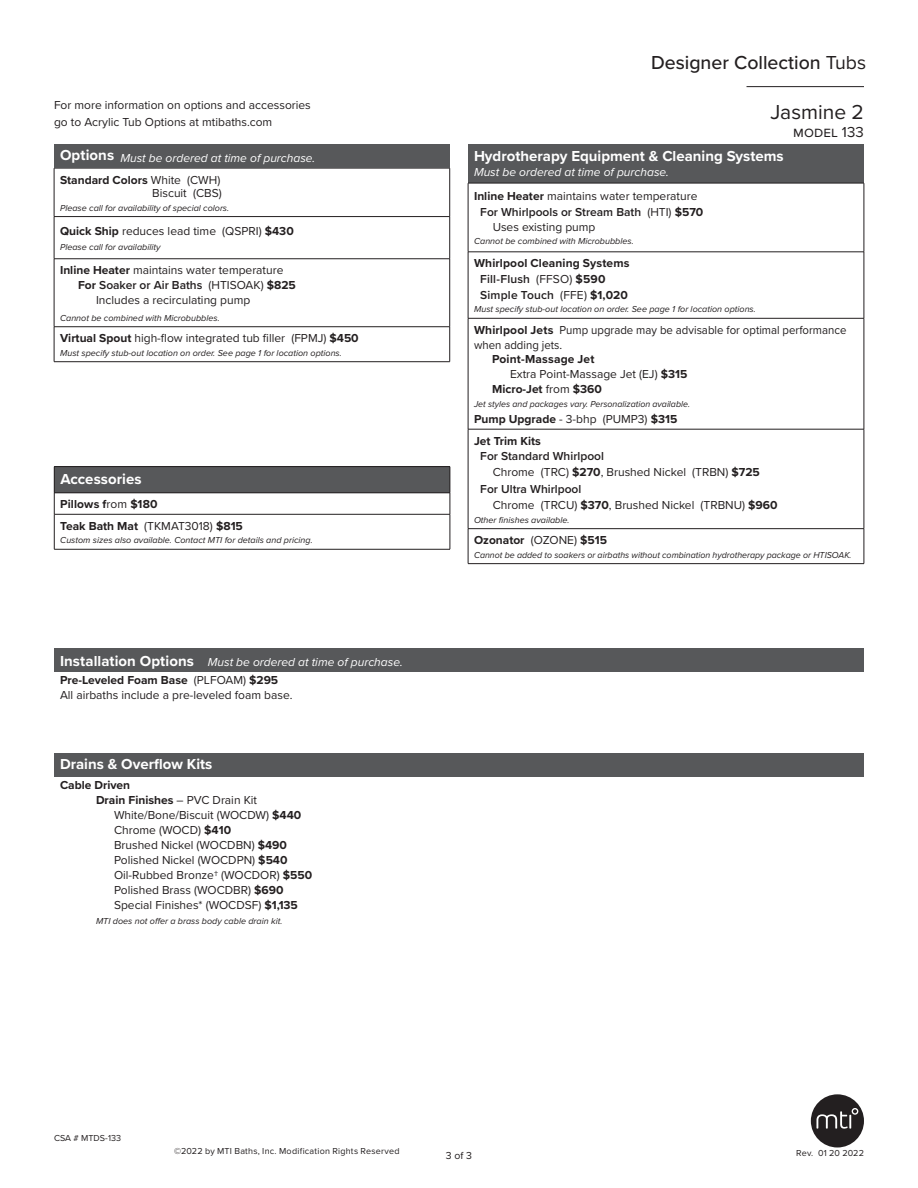
<style>
.page{position:relative;width:918px;height:1188px;background:#fff}
.page>*{position:absolute;margin:0;border:0;box-sizing:border-box;transform-origin:0 0}
._2p_Model_Dims{font:21px "Proxima Nova";color:#231f20}
.t1{font:500 19.5px "Proxima Nova";color:#231f20}
.t2{font:700 15px "Proxima Nova";color:#fff}
.t3{font:15px "Proxima Nova";letter-spacing:.01em;color:#231f20}
.t4{font:12px/16.5px "Proxima Nova";color:#231f20}
.t5{font:700 12px/21.5px "Proxima Nova";color:#231f20}
.t6{font:italic 12px/23.9px "Proxima Nova";color:#fff}
.t7{font:600 12px/15px "Proxima Nova";color:#231f20}
.t8{font:12px/15px "Proxima Nova";color:#231f20;scale:.95 1}
.t9{font:10.5px "Proxima Nova";color:#231f20}
.t10{font:italic 9px "Proxima Nova";color:#231f20}
.t11{font:9px "Proxima Nova";letter-spacing:.025em;color:#231f20}
.t12{font:9px "Proxima Nova";color:#231f20}
.s1{font-weight:700;font-style:normal;font-size:15px}
.s2{font-weight:700}
.s3{font-weight:400}
.s4{font-weight:700;font-style:normal;color:#231f20}
.s5{font-style:normal;color:#231f20}
.s6{font-weight:600}
</style>
<div class="page">
<hr style="left:747px;top:86px;width:117px;height:1px;background:#231f20">
<div style="left:811px;top:1094px;width:53px;height:54px;background:#231f20;border-radius:50%"></div>
<svg style="left:816px;top:1108px;width:42px;height:21px"></svg>
<hr style="left:54px;top:168px;width:396px;height:1px;background:#231f20">
<hr style="left:54px;top:168px;width:1px;height:48px;background:#231f20">
<hr style="left:449px;top:168px;width:1px;height:48px;background:#231f20">
<hr style="left:54px;top:216px;width:396px;height:1px;background:#231f20">
<hr style="left:54px;top:217px;width:1px;height:42px;background:#231f20">
<hr style="left:449px;top:217px;width:1px;height:42px;background:#231f20">
<hr style="left:54px;top:258px;width:396px;height:1px;background:#231f20">
<hr style="left:54px;top:259px;width:1px;height:68px;background:#231f20">
<hr style="left:449px;top:259px;width:1px;height:68px;background:#231f20">
<hr style="left:54px;top:326px;width:396px;height:1px;background:#231f20">
<hr style="left:54px;top:327px;width:1px;height:35px;background:#231f20">
<hr style="left:449px;top:327px;width:1px;height:35px;background:#231f20">
<hr style="left:54px;top:361px;width:396px;height:1px;background:#231f20">
<div style="left:54px;top:144px;width:396px;height:24px;background:#57585a"></div>
<div style="left:54px;top:467px;width:396px;height:26px;background:#57585a"></div>
<hr style="left:54px;top:466px;width:396px;height:1px;background:#231f20">
<hr style="left:54px;top:493px;width:396px;height:1px;background:#231f20">
<svg style="left:54px;top:467px;width:1px;height:47px"></svg>
<svg style="left:450px;top:467px;width:1px;height:47px"></svg>
<hr style="left:54px;top:514px;width:396px;height:1px;background:#231f20">
<hr style="left:54px;top:514px;width:1px;height:35px;background:#231f20">
<hr style="left:450px;top:514px;width:1px;height:35px;background:#231f20">
<hr style="left:54px;top:549px;width:396px;height:1px;background:#231f20">
<div style="left:468px;top:144px;width:396px;height:39px;background:#57585a"></div>
<hr style="left:468px;top:183px;width:396px;height:1px;background:#231f20">
<hr style="left:468px;top:183px;width:1px;height:69px;background:#231f20">
<hr style="left:864px;top:183px;width:1px;height:69px;background:#231f20">
<hr style="left:468px;top:429px;width:1px;height:100px;background:#231f20">
<hr style="left:864px;top:429px;width:1px;height:100px;background:#231f20">
<hr style="left:468px;top:528px;width:396px;height:1px;background:#231f20">
<hr style="left:468px;top:529px;width:1px;height:35px;background:#231f20">
<hr style="left:864px;top:529px;width:1px;height:35px;background:#231f20">
<hr style="left:468px;top:563px;width:396px;height:1px;background:#231f20">
<hr style="left:468px;top:429px;width:396px;height:1px;background:#231f20">
<hr style="left:468px;top:318px;width:1px;height:111px;background:#231f20">
<hr style="left:864px;top:318px;width:1px;height:111px;background:#231f20">
<hr style="left:468px;top:252px;width:396px;height:1px;background:#231f20">
<hr style="left:468px;top:252px;width:1px;height:66px;background:#231f20">
<hr style="left:864px;top:252px;width:1px;height:66px;background:#231f20">
<hr style="left:468px;top:318px;width:396px;height:1px;background:#231f20">
<div style="left:54px;top:753px;width:810px;height:24px;background:#57585a"></div>
<div style="left:54px;top:648px;width:810px;height:24px;background:#57585a"></div>
<p class="t4" style="left:54px;top:96px;width:258px">For more information on options and accessories go to Acrylic Tub Options at mtibaths.com</p>
<p class="t6" style="left:60px;top:145px;width:257px"><span class="s1">Options</span> Must be ordered at time of purchase.</p>
<p class="t4" style="left:60px;top:172px;width:163px;line-height:13.5px;text-align:right"><span class="s2">Standard Colors</span> White (CWH)<br>Biscuit (CBS)</p>
<p class="t10" style="left:60px;top:201px;width:171px">Please call for availability of special colors.</p>
<p class="t4" style="left:60px;top:222px;width:235px"><span class="s2">Quick Ship</span> reduces lead time (QSPRI) <span class="s2">$430</span></p>
<p class="t10" style="left:60px;top:240px;width:102px">Please call for availability</p>
<p class="t4" style="left:60px;top:261px;width:225px"><span class="s2">Inline Heater</span> maintains water temperature</p>
<p class="t7" style="left:78px;top:277px;width:219px"><span class="s2">For</span> Soaker or Air Baths <span class="s3">(HTISOAK)</span> <span class="s2">$825</span></p>
<p class="t4" style="left:96px;top:291px;width:156px">Includes a recirculating pump</p>
<p class="t10" style="left:60px;top:311px;width:161px">Cannot be combined with Microbubbles.</p>
<p class="t4" style="left:60px;top:329px;width:300px"><span class="s2">Virtual Spout</span> high-flow integrated tub filler (FPMJ) <span class="s2">$450</span></p>
<p class="t10" style="left:60px;top:346px;width:283px">Must specify stub-out location on order. See page 1 for location options.</p>
<p class="t2" style="left:60px;top:468px;width:83px">Accessories</p>
<p class="t5" style="left:60px;top:493px;width:184px">Pillows f<span class="s3">rom</span> $180<br>Teak Bath Mat <span class="s3">(TKMAT3018)</span> $815</p>
<p class="t10" style="left:60px;top:534px;width:254px">Custom sizes also available. Contact MTI for details and pricing.</p>
<p class="t6" style="left:60px;top:649px;width:344px"><span class="s1">Installation Options</span> Must be ordered at time of purchase.</p>
<p class="t5" style="left:60px;top:669px;width:220px">Pre-Leveled Foam Base <span class="s3">(PLFOAM)</span> $295</p>
<p class="t4" style="left:60px;top:687px;width:234px">All airbaths include a pre-leveled foam base.</p>
<p class="t2" style="left:60px;top:753px;width:154px">Drains &amp; Overflow Kits</p>
<p class="t5" style="left:60px;top:774px;width:72px">Cable Driven</p>
<p class="t5" style="left:96px;top:789px;width:163px">Drain Finishes <span class="s3">– PVC Drain Kit</span></p>
<p class="t4" style="left:114px;top:807px;width:189px">White/Bone/Biscuit (WOCDW) <span class="s2">$440</span></p>
<p class="t4" style="left:114px;top:822px;width:119px">Chrome (WOCD) <span class="s2">$410</span></p>
<p class="t4" style="left:114px;top:837px;width:175px">Brushed Nickel (WOCDBN) <span class="s2">$490</span></p>
<p class="t4" style="left:114px;top:852px;width:175px">Polished Nickel (WOCDPN) <span class="s2">$540</span></p>
<p class="t4" style="left:114px;top:867px;width:200px">Oil-Rubbed Bronze† (WOCDOR) <span class="s2">$550</span></p>
<p class="t4" style="left:114px;top:882px;width:171px">Polished Brass (WOCDBR) <span class="s2">$690</span></p>
<p class="t4" style="left:114px;top:897px;width:185px">Special Finishes* (WOCDSF) <span class="s2">$1,135</span></p>
<p class="t10" style="left:96px;top:915px;width:188px">MTI does not offer a brass body cable drain kit.</p>
<h2 class="t1" style="left:651px;top:48px;width:217px">Designer Collection <span class="s3">Tubs</span></h2>
<p class="_2p_Model_Dims" style="left:770px;top:96px;width:95px">Jasmine 2</p>
<p class="t3" style="left:793px;top:120px;width:72px">model 133</p>
<p class="t2" style="left:474px;top:145px;width:311px">Hydrotherapy Equipment &amp; Cleaning Systems</p>
<p class="t6" style="left:474px;top:160px;width:225px">Must be ordered at time of purchase.<br><span class="s4">Inline Heater</span> <span class="s5">maintains water temperature</span></p>
<p class="t7" style="left:493px;top:204px;width:212px;text-indent:-12px">For Whirlpools or Stream Bath <span class="s3">(HTI)</span> <span class="s2">$570<br></span><span class="s3">Uses existing pump</span></p>
<p class="t10" style="left:474px;top:235px;width:161px">Cannot be combined with Microbubbles.</p>
<p class="t5" style="left:480px;top:255px;width:151px;line-height:15.8px;text-indent:-6px">Whirlpool Cleaning Systems<br><span class="s6">Fill-Flush</span> <span class="s3">(FFSO)</span> $590<br><span class="s6">Simple Touch</span> <span class="s3">(FFE)</span> $1,020</p>
<p class="t10" style="left:474px;top:303px;width:283px">Must specify stub-out location on order. See page 1 for location options.</p>
<p class="t8" style="left:474px;top:322px;width:393px"><span class="s2">Whirlpool Jets</span> Pump upgrade may be advisable for optimal performance when adding jets.</p>
<p class="t5" style="left:492px;top:348px;width:104px">Point-Massage Jet</p>
<p class="t4" style="left:510px;top:365px;width:179px">Extra Point-Massage Jet (EJ) <span class="s2">$315</span></p>
<p class="t5" style="left:492px;top:378px;width:111px">Micro-Jet <span class="s3">from</span> $360</p>
<p class="t10" style="left:474px;top:397px;width:217px">Jet styles and packages vary. Personalization available.</p>
<p class="t5" style="left:474px;top:408px;width:205px">Pump Upgrade <span class="s3">- 3-bhp (PUMP3)</span> $315<br>Jet Trim Kits</p>
<p class="t7" style="left:480px;top:448px;width:125px">For Standard Whirlpool</p>
<p class="t4" style="left:493px;top:463px;width:269px">Chrome (TRC) <span class="s2">$270</span>, Brushed Nickel (TRBN) <span class="s2">$725</span></p>
<p class="t7" style="left:480px;top:481px;width:103px">For Ultra Whirlpool</p>
<p class="t4" style="left:493px;top:496px;width:286px">Chrome (TRCU) <span class="s2">$370</span>, Brushed Nickel (TRBNU) <span class="s2">$960</span></p>
<p class="t10" style="left:474px;top:513px;width:97px">Other finishes available.</p>
<p class="t5" style="left:474px;top:529px;width:134px">Ozonator <span class="s3">(OZONE)</span> $515</p>
<p class="t10" style="left:474px;top:548px;width:379px">Cannot be added to soakers or airbaths without combination hydrotherapy package or HTISOAK.</p>
<p class="t12" style="left:54px;top:1131px;width:69px">CSA # MTDS-133</p>
<p class="t11" style="left:174px;top:1144px;width:227px">©2022 by MTI Baths, Inc. Modification Rights Reserved</p>
<p class="t11" style="left:796px;top:1146px;width:69px">Rev. 01 20 2022</p>
<p class="t9" style="left:446px;top:1147px;width:28px">3 of 3</p>
</div>
